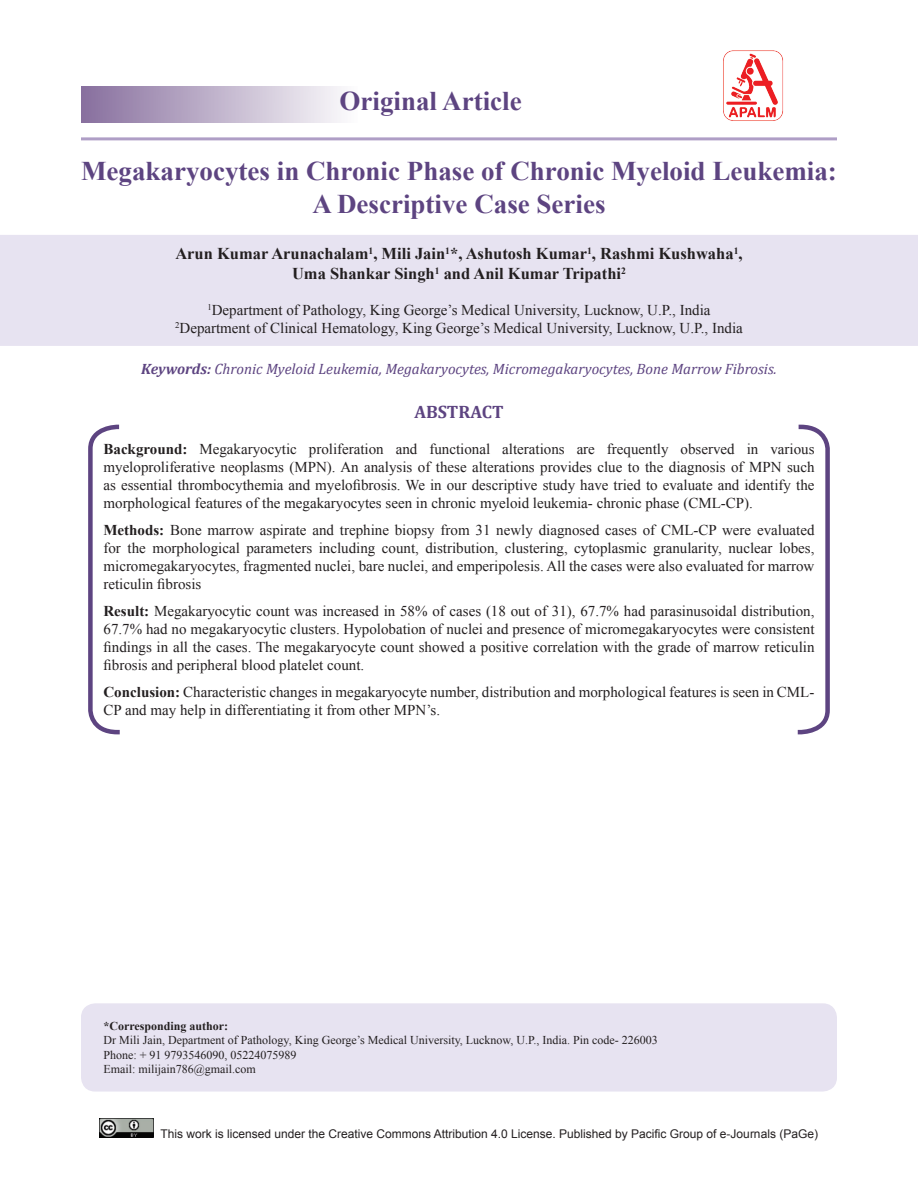
<style>
.page{position:relative;width:918px;height:1188px;background:#fff}
.page>*{position:absolute;margin:0;border:0;box-sizing:border-box;transform-origin:0 0}
.Chap_head{font:700 27px/32.4px "Times New Roman";color:#5d4481;text-align:center}
.Case_Report-_head{font:700 27px "Times New Roman";color:#5d4481}
.Abstract_head{font:700 18px "Cambria";color:#5d4481}
.Author_head{font:700 16.5px/19.8px "Times New Roman";color:#231f20;text-align:center}
.Abstract_Text{font:15px/18px "Times New Roman";color:#231f20;text-align:justify}
.Address{font:15px/18px "Times New Roman";color:#231f20;text-align:center}
.Key_Words{font:italic 15px "Cambria";color:#5d4481}
.Fotnote{font:12px/14.4px "Times New Roman";color:#231f20}
.t1{font:12px "Arial";color:#231f20}
.s1{font-weight:700}
</style>
<div class="page">
<div style="left:81px;top:86px;width:276px;height:37px;background:linear-gradient(to right,#876f9e,#fcfcfd)"></div>
<hr style="left:81px;top:137px;width:756px;height:3px;background:#af9ec6">
<img style="left:723px;top:50px;width:61px;height:71px">
<img style="left:100px;top:1119px;width:54px;height:19px">
<div style="left:1px;top:236px;width:916px;height:109px;background:#e7e3f1"></div>
<div style="left:0;top:235px;width:918px;height:111px;border:2px solid #e7e3f1"></div>
<div style="left:82px;top:1004px;width:754px;height:87px;background:#e7e3f1;border-radius:14px"></div>
<div style="left:81px;top:1003px;width:756px;height:89px;border:2px solid #e7e3f1;border-radius:14px"></div>
<svg style="left:88px;top:424px;width:32px;height:311px"></svg>
<svg style="left:797px;top:424px;width:33px;height:311px"></svg>
<p class="Case_Report-_head" style="left:340px;top:83px;width:184px">Original Article</p>
<p class="Chap_head" style="left:81px;top:154px;width:757px">Megakaryocytes in Chronic Phase of Chronic Myeloid Leukemia:<br>A Descriptive Case Series</p>
<p class="Author_head" style="left:175px;top:244px;width:569px">Arun Kumar Arunachalam<sup>1</sup>, Mili Jain<sup>1</sup>*, Ashutosh Kumar<sup>1</sup>, Rashmi Kushwaha<sup>1</sup>,<br>Uma Shankar Singh<sup>1</sup> and Anil Kumar Tripathi<sup>2</sup></p>
<p class="Address" style="left:175px;top:301px;width:569px"><sup>1</sup>Department of Pathology, King George’s Medical University, Lucknow, U.P., India<br><sup>2</sup>Department of Clinical Hematology, King George’s Medical University, Lucknow, U.P., India</p>
<p class="Key_Words" style="left:141px;top:358px;width:637px"><span class="s1">Keywords:</span> Chronic Myeloid Leukemia, Megakaryocytes, Micromegakaryocytes, Bone Marrow Fibrosis.</p>
<p class="Abstract_head" style="left:414px;top:399px;width:91px">ABSTRACT</p>
<p class="Abstract_Text" style="left:104px;top:440px;width:713px"><span class="s1">Background:</span> Megakaryocytic proliferation and functional alterations are frequently observed in various myeloproliferative neoplasms (MPN). An analysis of these alterations provides clue to the diagnosis of MPN such as essential thrombocythemia and myelofibrosis. We in our descriptive study have tried to evaluate and identify the morphological features of the megakaryocytes seen in chronic myeloid leukemia- chronic phase (CML-CP).</p>
<p class="Abstract_Text" style="left:104px;top:521px;width:713px"><span class="s1">Methods:</span> Bone marrow aspirate and trephine biopsy from 31 newly diagnosed cases of CML-CP were evaluated for the morphological parameters including count, distribution, clustering, cytoplasmic granularity, nuclear lobes, micromegakaryocytes, fragmented nuclei, bare nuclei, and emperipolesis. All the cases were also evaluated for marrow reticulin fibrosis</p>
<p class="Abstract_Text" style="left:104px;top:602px;width:713px"><span class="s1">Result:</span> Megakaryocytic count was increased in 58% of cases (18 out of 31), 67.7% had parasinusoidal distribution, 67.7% had no megakaryocytic clusters. Hypolobation of nuclei and presence of micromegakaryocytes were consistent findings in all the cases. The megakaryocyte count showed a positive correlation with the grade of marrow reticulin fibrosis and peripheral blood platelet count.</p>
<p class="Abstract_Text" style="left:104px;top:683px;width:712px"><span class="s1">Conclusion:</span> Characteristic changes in megakaryocyte number, distribution and morphological features is seen in CML-<br>CP and may help in differentiating it from other MPN’s.</p>
<p class="Fotnote" style="left:104px;top:1019px;width:556px"><span class="s1">*Corresponding author:<br></span>Dr Mili Jain, Department of Pathology, King George’s Medical University, Lucknow, U.P., India. Pin code- 226003<br>Phone: + 91 9793546090, 05224075989</p>
<p class="Fotnote" style="left:104px;top:1062px;width:154px">Email: milijain786@gmail.com</p>
<p class="t1" style="left:160px;top:1126px;width:659px">This work is licensed under the Creative Commons Attribution 4.0 License. Published by Pacific Group of e-Journals (PaGe)</p>
</div>
